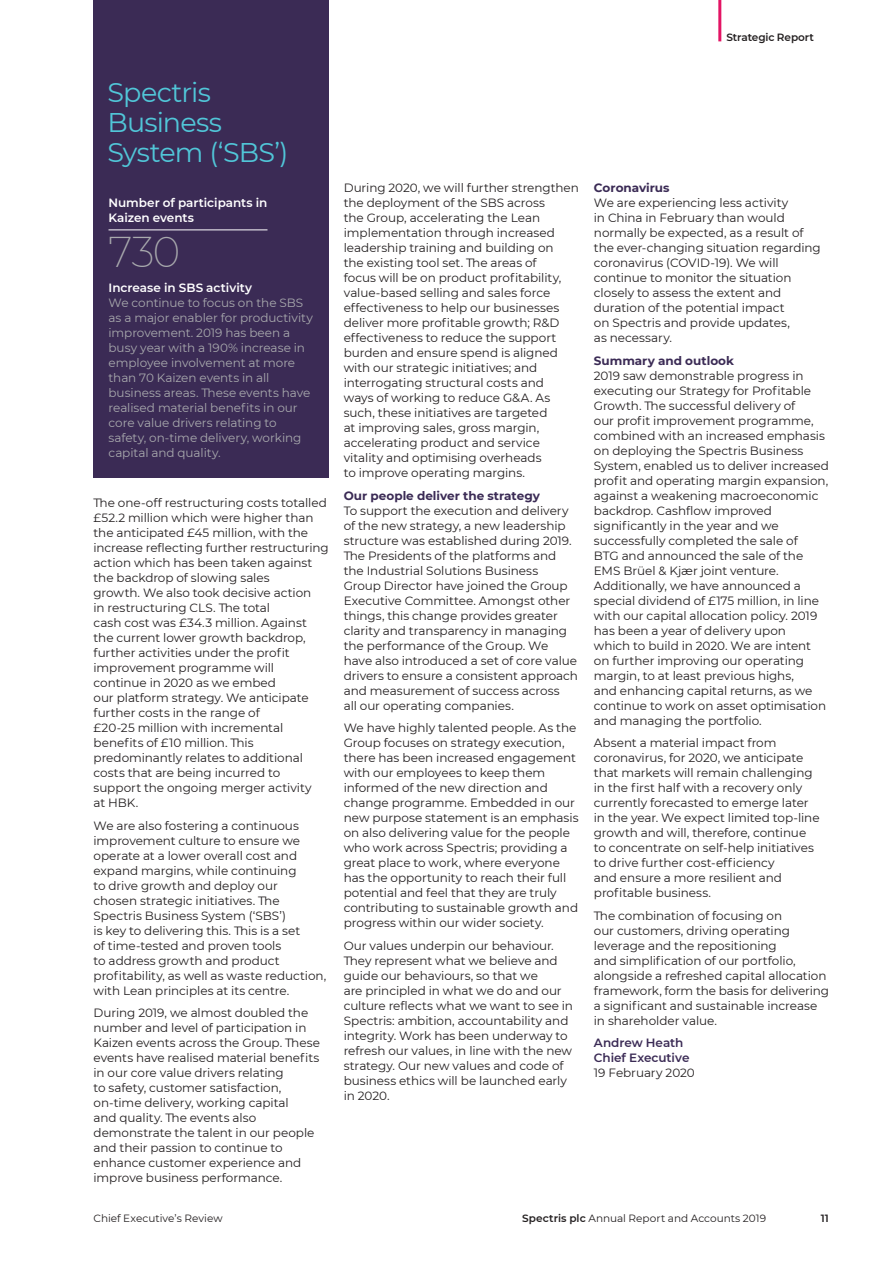
<style>
.page{position:relative;width:893px;height:1263px;background:#fff}
.page>*{position:absolute;margin:0;border:0;box-sizing:border-box;transform-origin:0 0}
.t1{font:200 42px "Montserrat";color:#a8a9ad}
.t2{font:27px/30px "Montserrat";letter-spacing:-.03em;color:#51c6d8}
.t3{font:12px/15px "Montserrat";letter-spacing:-.005em;color:#231f20}
.t4{font:12px/15px "Montserrat";letter-spacing:-.005em;color:#a8a9ad}
.t5{font:700 12px "Montserrat";color:#3b2b55}
.t6{font:600 12px/15px "Montserrat";color:#fff}
.t7{font:600 12px/15px "Montserrat";letter-spacing:-.005em;color:#3b2b55}
.t8{font:10.5px "Montserrat";color:#231f20}
.t9{font:600 10.5px "Montserrat";letter-spacing:-.01em;color:#231f20}
.s1{font-weight:600}
</style>
<div class="page">
<div style="left:94px;top:0;width:235px;height:477px;background:#3b2b55"></div>
<hr style="left:718px;top:0;width:3px;height:41px;background:#e31464">
<hr style="left:109px;top:229px;width:158px;height:1px;background:#fff">
<h2 class="t2" style="left:108px;top:77px;width:182px">Spectris<br>Business<br>System (‘SBS’)</h2>
<p class="t6" style="left:109px;top:195px;width:160px">Number of participants in<br>Kaizen events</p>
<h1 class="t1" style="left:109px;top:224px;width:73px">730</h1>
<p class="t6" style="left:109px;top:280px;width:145px">Increase in SBS activity</p>
<p class="t4" style="left:109px;top:295px;width:206px">We continue to focus on the SBS as a major enabler for productivity improvement. 2019 has been a busy year with a 190% increase in employee involvement at more than 70 Kaizen events in all business areas. These events have realised material benefits in our core value drivers relating to safety, on-time delivery, working capital and quality.</p>
<p class="t3" style="left:94px;top:495px;width:237px">The one-off restructuring costs totalled £52.2 million which were higher than the anticipated £45 million, with the increase reflecting further restructuring action which has been taken against the backdrop of slowing sales<br>growth. We also took decisive action<br>in restructuring CLS. The total<br>cash cost was £34.3 million. Against the current lower growth backdrop, further activities under the profit improvement programme will continue in 2020 as we embed<br>our platform strategy. We anticipate further costs in the range of<br>£20-25 million with incremental benefits of £10 million. This predominantly relates to additional costs that are being incurred to support the ongoing merger activity<br>at HBK.</p>
<p class="t3" style="left:94px;top:818px;width:234px">We are also fostering a continuous improvement culture to ensure we operate at a lower overall cost and expand margins, while continuing<br>to drive growth and deploy our<br>chosen strategic initiatives. The Spectris Business System (‘SBS’)<br>is key to delivering this. This is a set<br>of time-tested and proven tools<br>to address growth and product profitability, as well as waste reduction, with Lean principles at its centre.</p>
<p class="t3" style="left:94px;top:1005px;width:228px">During 2019, we almost doubled the number and level of participation in Kaizen events across the Group. These events have realised material benefits in our core value drivers relating<br>to safety, customer satisfaction, on-time delivery, working capital<br>and quality. The events also demonstrate the talent in our people and their passion to continue to enhance customer experience and improve business performance.</p>
<p class="t8" style="left:94px;top:1211px;width:131px">Chief Executive’s Review</p>
<p class="t9" style="left:726px;top:30px;width:89px">Strategic Report</p>
<p class="t3" style="left:344px;top:180px;width:237px">During 2020, we will further strengthen the deployment of the SBS across<br>the Group, accelerating the Lean implementation through increased leadership training and building on<br>the existing tool set. The areas of<br>focus will be on product profitability, value-based selling and sales force effectiveness to help our businesses deliver more profitable growth; R&amp;D effectiveness to reduce the support burden and ensure spend is aligned with our strategic initiatives; and interrogating structural costs and<br>ways of working to reduce G&amp;A. As such, these initiatives are targeted<br>at improving sales, gross margin, accelerating product and service vitality and optimising overheads<br>to improve operating margins.</p>
<p class="t5" style="left:344px;top:487px;width:198px">Our people deliver the strategy</p>
<p class="t3" style="left:344px;top:503px;width:236px">To support the execution and delivery of the new strategy, a new leadership structure was established during 2019.<br>The Presidents of the platforms and the Industrial Solutions Business Group Director have joined the Group Executive Committee. Amongst other things, this change provides greater clarity and transparency in managing the performance of the Group. We have also introduced a set of core value drivers to ensure a consistent approach and measurement of success across<br>all our operating companies.</p>
<p class="t3" style="left:344px;top:720px;width:236px">We have highly talented people. As the Group focuses on strategy execution, there has been increased engagement with our employees to keep them informed of the new direction and change programme. Embedded in our new purpose statement is an emphasis on also delivering value for the people who work across Spectris; providing a great place to work, where everyone has the opportunity to reach their full potential and feel that they are truly contributing to sustainable growth and progress within our wider society.</p>
<p class="t3" style="left:344px;top:938px;width:231px">Our values underpin our behaviour.<br>They represent what we believe and guide our behaviours, so that we<br>are principled in what we do and our culture reflects what we want to see in Spectris: ambition, accountability and integrity. Work has been underway to refresh our values, in line with the new strategy. Our new values and code of business ethics will be launched early in 2020.</p>
<p class="t5" style="left:594px;top:179px;width:77px">Coronavirus</p>
<p class="t3" style="left:594px;top:195px;width:228px">We are experiencing less activity<br>in China in February than would normally be expected, as a result of the ever-changing situation regarding coronavirus (COVID-19). We will continue to monitor the situation closely to assess the extent and duration of the potential impact<br>on Spectris and provide updates,<br>as necessary.</p>
<p class="t5" style="left:594px;top:352px;width:142px">Summary and outlook</p>
<p class="t3" style="left:594px;top:368px;width:237px">2019 saw demonstrable progress in executing our Strategy for Profitable Growth. The successful delivery of<br>our profit improvement programme, combined with an increased emphasis on deploying the Spectris Business System, enabled us to deliver increased profit and operating margin expansion, against a weakening macroeconomic backdrop. Cashflow improved significantly in the year and we successfully completed the sale of<br>BTG and announced the sale of the EMS Brüel &amp; Kjær joint venture.<br>Additionally, we have announced a special dividend of £175 million, in line with our capital allocation policy. 2019 has been a year of delivery upon<br>which to build in 2020. We are intent on further improving our operating margin, to at least previous highs,<br>and enhancing capital returns, as we continue to work on asset optimisation and managing the portfolio.</p>
<p class="t3" style="left:594px;top:735px;width:227px">Absent a material impact from coronavirus, for 2020, we anticipate that markets will remain challenging in the first half with a recovery only currently forecasted to emerge later in the year. We expect limited top-line growth and will, therefore, continue to concentrate on self-help initiatives to drive further cost-efficiency<br>and ensure a more resilient and profitable business.</p>
<p class="t3" style="left:594px;top:908px;width:237px">The combination of focusing on<br>our customers, driving operating leverage and the repositioning<br>and simplification of our portfolio, alongside a refreshed capital allocation framework, form the basis for delivering a significant and sustainable increase in shareholder value.</p>
<p class="t7" style="left:594px;top:1035px;width:97px">Andrew Heath<br>Chief Executive</p>
<p class="t3" style="left:594px;top:1065px;width:103px">19 February 2020</p>
<p class="t8" style="left:522px;top:1211px;width:245px"><span class="s1">Spectris plc</span> Annual Report and Accounts 2019</p>
<p class="t9" style="left:821px;top:1211px;width:10px">11</p>
</div>
